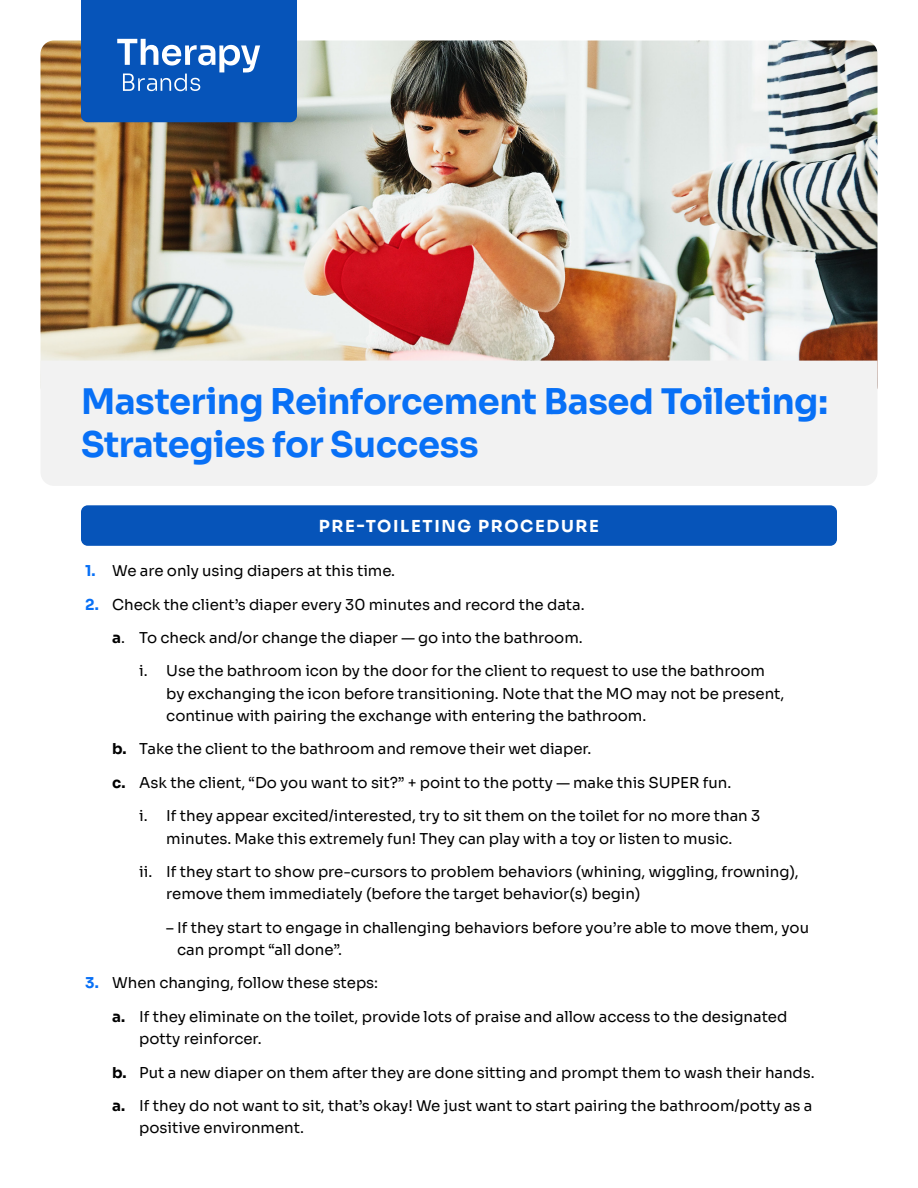
<style>
.page{position:relative;width:918px;height:1188px;background:#fff}
.page>*{position:absolute;margin:0;border:0;box-sizing:border-box;transform-origin:0 0}
.t1{font:700 35.25px/43.5px "Sora";letter-spacing:-.015em;color:#0870f6}
.t2{font:700 16.5px "Sora";letter-spacing:.1em;color:#fff}
.t3{font:15px/22.5px "Sora";letter-spacing:-.005em;color:#000}
.s1{font-weight:700;color:#0870f6}
.s2{font-weight:700}
</style>
<div class="page">
<img style="left:40px;top:40px;width:838px;height:321px">
<svg style="left:81px;top:0;width:216px;height:122px;background:#1860bd"></svg>
<div style="left:81px;top:505px;width:756px;height:41px;background:#0654b9;border-radius:7px"></div>
<div style="left:40px;top:361px;width:838px;height:125px;background:#f2f2f2"></div>
<h1 class="t1" style="left:81px;top:376px;width:748px">Mastering Reinforcement Based Toileting:<br>Strategies for Success</h1>
<p class="t2" style="left:319px;top:512px;width:282px">PRE-TOILETING PROCEDURE</p>
<p class="t3" style="left:85px;top:558px;width:311px"><span class="s1">1.</span> We are only using diapers at this time.</p>
<p class="t3" style="left:85px;top:592px;width:501px"><span class="s1">2.</span> Check the client’s diaper every 30 minutes and record the data.</p>
<p class="t3" style="left:112px;top:625px;width:472px"><span class="s2">a</span>. To check and/or change the diaper — go into the bathroom.</p>
<p class="t3" style="left:166px;top:658px;width:620px;text-indent:-27px">i. Use the bathroom icon by the door for the client to request to use the bathroom by exchanging the icon before transitioning. Note that the MO may not be present, continue with pairing the exchange with entering the bathroom.</p>
<p class="t3" style="left:112px;top:736px;width:481px"><span class="s2">b.</span> Take the client to the bathroom and remove their wet diaper.</p>
<p class="t3" style="left:112px;top:770px;width:620px"><span class="s2">c.</span> Ask the client, “Do you want to sit?” + point to the potty — make this SUPER fun.</p>
<p class="t3" style="left:139px;top:803px;width:623px;text-align:center">i. If they appear excited/interested, try to sit them on the toilet for no more than 3 minutes. Make this extremely fun! They can play with a toy or listen to music.</p>
<p class="t3" style="left:166px;top:859px;width:634px;text-indent:-27px">ii. If they start to show pre-cursors to problem behaviors (whining, wiggling, frowning), remove them immediately (before the target behavior(s) begin)</p>
<p class="t3" style="left:177px;top:915px;width:633px;text-indent:-11px">– If they start to engage in challenging behaviors before you’re able to move them, you can prompt “all done”.</p>
<p class="t3" style="left:85px;top:970px;width:294px"><span class="s1">3.</span> When changing, follow these steps:</p>
<p class="t3" style="left:139px;top:1004px;width:650px;text-indent:-27px"><span class="s2">a.</span> If they eliminate on the toilet, provide lots of praise and allow access to the designated potty reinforcer.</p>
<p class="t3" style="left:112px;top:1060px;width:704px"><span class="s2">b.</span> Put a new diaper on them after they are done sitting and prompt them to wash their hands.</p>
<p class="t3" style="left:139px;top:1093px;width:675px;text-indent:-27px"><span class="s2">a.</span> If they do not want to sit, that’s okay! We just want to start pairing the bathroom/potty as a positive environment.</p>
</div>
